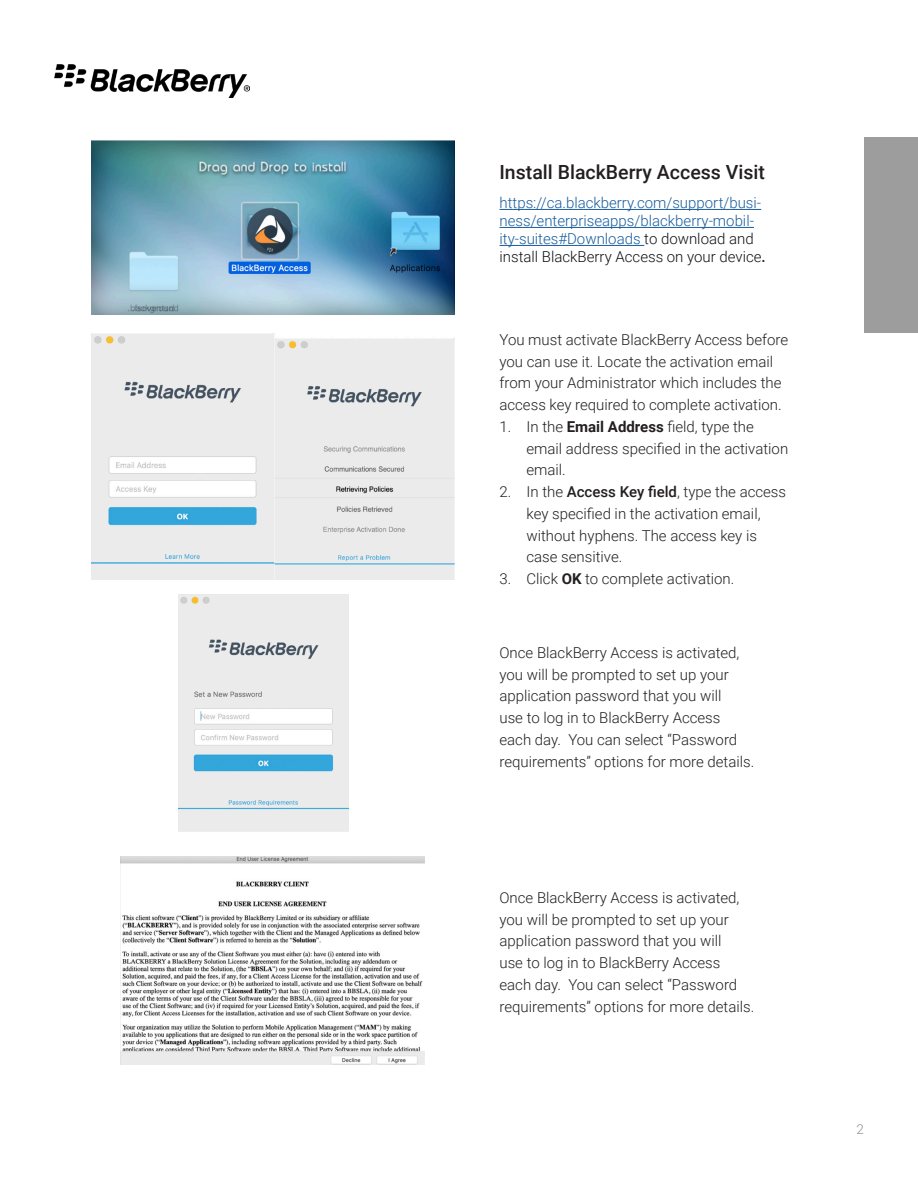
<style>
.page{position:relative;width:918px;height:1188px;background:#fff}
.page>*{position:absolute;margin:0;border:0;box-sizing:border-box;transform-origin:0 0}
.t1{font:500 19.5px "Roboto";color:#231f20}
.t2{font:300 15px/21.8px "Roboto";color:#231f20}
.t3{font:300 15px/18px "Roboto";color:#175d9e}
.t4{font:300 13.5px "Roboto";color:#938e8c}
.s1{color:#111217}
.s2{font-weight:500;color:#111217}
.s3{font-weight:700}
.s4{font-weight:500}
</style>
<div class="page">
<img style="left:55px;top:64px;width:195px;height:34px">
<div style="left:864px;top:137px;width:54px;height:196px;background:#9d9d9d"></div>
<hr style="left:500px;top:209px;width:261px;height:1px;background:#175d9e">
<hr style="left:500px;top:227px;width:254px;height:1px;background:#175d9e">
<hr style="left:500px;top:245px;width:144px;height:1px;background:#175d9e">
<img style="left:92px;top:141px;width:362px;height:173px">
<img style="left:92px;top:334px;width:362px;height:246px">
<img style="left:178px;top:595px;width:170px;height:237px">
<img style="left:120px;top:856px;width:304px;height:208px">
<p class="t1" style="left:500px;top:159px;width:267px">Install BlackBerry Access Visit</p>
<p class="t3" style="left:500px;top:193px;width:268px">https://ca.blackberry.com/support/busi&shy;ness/enterpriseapps/blackberry-mobil&shy;ity-suites#Downloads <span class="s1">to download and install BlackBerry Access on your device</span><span class="s2">.</span></p>
<p class="t2" style="left:500px;top:328px;width:290px">You must activate BlackBerry Access before you can use it. Locate the activation email from your Administrator which includes the access key required to complete activation.</p>
<p class="t2" style="left:526px;top:415px;width:263px;text-indent:-27px">1. In the <span class="s3">Email Address</span> field, type the email address specified in the activation email.</p>
<p class="t2" style="left:526px;top:480px;width:261px;text-indent:-27px">2. In the <span class="s4">Access Key field</span>, type the access key specified in the activation email, without hyphens. The access key is case sensitive.</p>
<p class="t2" style="left:500px;top:567px;width:236px">3. Click <span class="s3">OK</span> to complete activation.</p>
<p class="t2" style="left:500px;top:641px;width:256px">Once BlackBerry Access is activated, you will be prompted to set up your application password that you will<br>use to log in to BlackBerry Access each day. You can select “Password requirements” options for more details.</p>
<p class="t2" style="left:500px;top:886px;width:256px">Once BlackBerry Access is activated, you will be prompted to set up your application password that you will<br>use to log in to BlackBerry Access each day. You can select “Password requirements” options for more details.</p>
<p class="t4" style="left:857px;top:1119px;width:9px">2</p>
</div>
